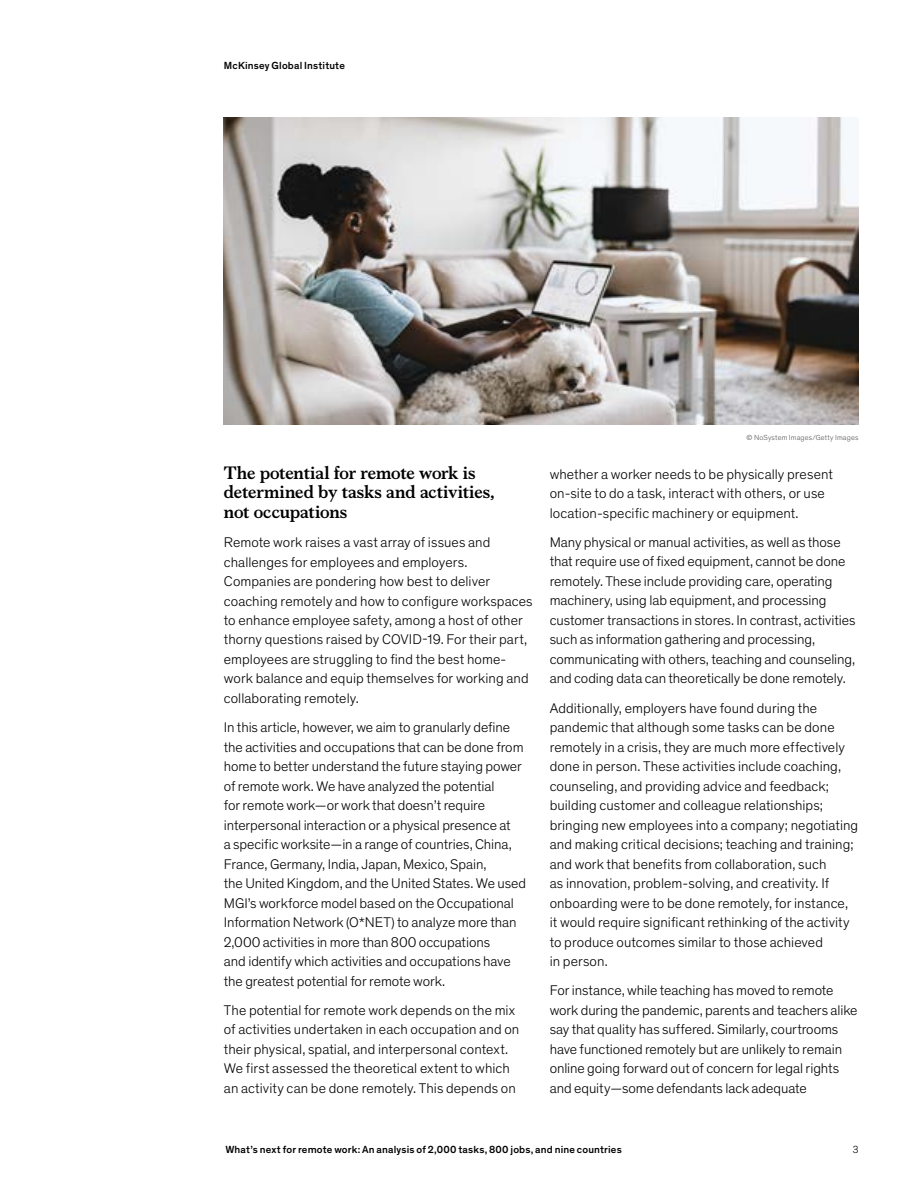
<style>
.page{position:relative;width:918px;height:1188px;background:#fff}
.page>*{position:absolute;margin:0;border:0;box-sizing:border-box;transform-origin:0 0}
.t1{font:700 18px/19.5px "Bower";letter-spacing:-.01em;color:#000}
.t2{font:300 14.25px/19.5px "Mc Kinsey Sans";color:#000}
.t3{font:500 10.5px "Mc Kinsey Sans";letter-spacing:.015em;color:#000}
.t4{font:300 10.5px "Mc Kinsey Sans";color:#000}
.t5{font:300 7.5px "Mc Kinsey Sans";letter-spacing:.02em;color:#575756}
</style>
<div class="page">
<img style="left:224px;top:118px;width:634px;height:307px">
<p class="t3" style="left:224px;top:57px;width:123px">McKinsey Global Institute</p>
<p class="t1" style="left:224px;top:462px;width:273px">The potential for remote work is determined by tasks and activities, not occupations</p>
<p class="t2" style="left:224px;top:532px;width:310px">Remote work raises a vast array of issues and challenges for employees and employers.<br>Companies are pondering how best to deliver coaching remotely and how to configure workspaces to enhance employee safety, among a host of other thorny questions raised by COVID-19. For their part, employees are struggling to find the best home&shy;work balance and equip themselves for working and collaborating remotely.</p>
<p class="t2" style="left:224px;top:717px;width:304px">In this article, however, we aim to granularly define the activities and occupations that can be done from home to better understand the future staying power of remote work. We have analyzed the potential<br>for remote work—or work that doesn’t require interpersonal interaction or a physical presence at<br>a specific worksite—in a range of countries, China, France, Germany, India, Japan, Mexico, Spain,<br>the United Kingdom, and the United States. We used MGI’s workforce model based on the Occupational Information Network (O*NET) to analyze more than 2,000 activities in more than 800 occupations<br>and identify which activities and occupations have the greatest potential for remote work.</p>
<p class="t2" style="left:224px;top:1000px;width:297px">The potential for remote work depends on the mix of activities undertaken in each occupation and on their physical, spatial, and interpersonal context.<br>We first assessed the theoretical extent to which an activity can be done remotely. This depends on</p>
<p class="t5" style="left:747px;top:432px;width:113px">© NoSystem Images/Getty Images</p>
<p class="t2" style="left:550px;top:463px;width:285px">whether a worker needs to be physically present on-site to do a task, interact with others, or use location-specific machinery or equipment.</p>
<p class="t2" style="left:550px;top:532px;width:307px">Many physical or manual activities, as well as those that require use of fixed equipment, cannot be done remotely. These include providing care, operating machinery, using lab equipment, and processing customer transactions in stores. In contrast, activities such as information gathering and processing, communicating with others, teaching and counseling, and coding data can theoretically be done remotely.</p>
<p class="t2" style="left:550px;top:697px;width:310px">Additionally, employers have found during the pandemic that although some tasks can be done remotely in a crisis, they are much more effectively done in person. These activities include coaching, counseling, and providing advice and feedback; building customer and colleague relationships; bringing new employees into a company; negotiating and making critical decisions; teaching and training; and work that benefits from collaboration, such<br>as innovation, problem-solving, and creativity. If onboarding were to be done remotely, for instance, it would require significant rethinking of the activity to produce outcomes similar to those achieved<br>in person.</p>
<p class="t2" style="left:550px;top:980px;width:309px">For instance, while teaching has moved to remote work during the pandemic, parents and teachers alike say that quality has suffered. Similarly, courtrooms have functioned remotely but are unlikely to remain online going forward out of concern for legal rights and equity—some defendants lack adequate</p>
<p class="t3" style="left:225px;top:1142px;width:398px">What’s next for remote work: An analysis of 2,000 tasks, 800 jobs, and nine countries</p>
<p class="t4" style="left:853px;top:1142px;width:7px">3</p>
</div>
